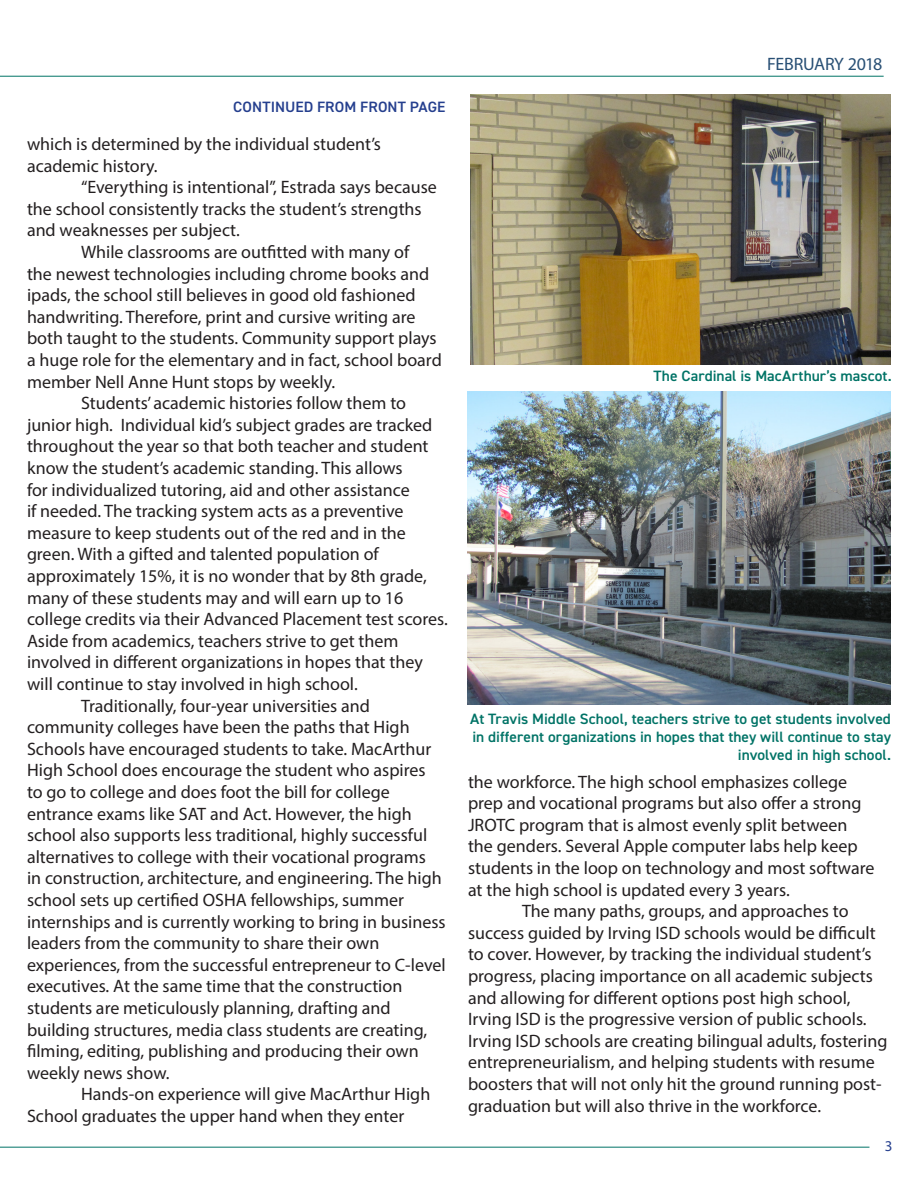
<style>
.page{position:relative;width:918px;height:1188px;background:#fff}
.page>*{position:absolute;margin:0;border:0;box-sizing:border-box;transform-origin:0 0}
.t1{font:18px/21.6px "Myriad Pro";color:#231f20}
.t2{font:18px "Myriad Pro";letter-spacing:-.02em;color:#295075}
.t3{font:600 15px/18px "DIN2014";color:#007366;text-align:right}
.t4{font:600 15px "DIN2014";letter-spacing:.005em;color:#253f8e}
.t5{font:15px "Myriad Pro";color:#253f8e}
</style>
<div class="page">
<hr style="left:0;top:76px;width:884px;height:1px;background:#007366">
<hr style="left:0;top:1147px;width:869px;height:1px;background:#007366">
<img style="left:471px;top:94px;width:420px;height:270px">
<img style="left:468px;top:392px;width:423px;height:313px">
<p class="t4" style="left:233px;top:97px;width:214px">CONTINUED FROM FRONT PAGE</p>
<p class="t1" style="left:27px;top:133px;width:356px">which is determined by the individual student’s academic history.</p>
<p class="t1" style="left:27px;top:176px;width:411px;text-indent:54px">“Everything is intentional”, Estrada says because the school consistently tracks the student’s strengths and weaknesses per subject.</p>
<p class="t1" style="left:27px;top:241px;width:416px;text-indent:54px">While classrooms are outfitted with many of<br>the newest technologies including chrome books and ipads, the school still believes in good old fashioned handwriting. Therefore, print and cursive writing are both taught to the students. Community support plays a huge role for the elementary and in fact, school board member Nell Anne Hunt stops by weekly.</p>
<p class="t1" style="left:27px;top:392px;width:422px;text-indent:54px">Students’ academic histories follow them to junior high. Individual kid’s subject grades are tracked throughout the year so that both teacher and student know the student’s academic standing. This allows<br>for individualized tutoring, aid and other assistance<br>if needed. The tracking system acts as a preventive measure to keep students out of the red and in the green. With a gifted and talented population of approximately 15%, it is no wonder that by 8th grade, many of these students may and will earn up to 16 college credits via their Advanced Placement test scores.<br>Aside from academics, teachers strive to get them involved in different organizations in hopes that they will continue to stay involved in high school.</p>
<p class="t1" style="left:27px;top:694px;width:420px;text-indent:54px">Traditionally, four-year universities and community colleges have been the paths that High Schools have encouraged students to take. MacArthur High School does encourage the student who aspires to go to college and does foot the bill for college entrance exams like SAT and Act. However, the high school also supports less traditional, highly successful alternatives to college with their vocational programs<br>in construction, architecture, and engineering. The high school sets up certified OSHA fellowships, summer internships and is currently working to bring in business leaders from the community to share their own experiences, from the successful entrepreneur to C-level executives. At the same time that the construction students are meticulously planning, drafting and building structures, media class students are creating, filming, editing, publishing and producing their own weekly news show.</p>
<p class="t1" style="left:27px;top:1083px;width:405px;text-indent:54px">Hands-on experience will give MacArthur High<br>School graduates the upper hand when they enter</p>
<p class="t2" style="left:767px;top:53px;width:117px">FEBRUARY 2018</p>
<p class="t3" style="left:653px;top:367px;width:240px">The Cardinal is MacArthur’s mascot.</p>
<p class="t3" style="left:470px;top:709px;width:422px">At Travis Middle School, teachers strive to get students involved in different organizations in hopes that they will continue to stay involved in high school.</p>
<p class="t1" style="left:468px;top:770px;width:408px">the workforce. The high school emphasizes college prep and vocational programs but also offer a strong JROTC program that is almost evenly split between the genders. Several Apple computer labs help keep students in the loop on technology and most software at the high school is updated every 3 years.</p>
<p class="t1" style="left:468px;top:900px;width:421px;text-indent:54px">The many paths, groups, and approaches to success guided by Irving ISD schools would be difficult to cover. However, by tracking the individual student’s progress, placing importance on all academic subjects and allowing for different options post high school, Irving ISD is the progressive version of public schools.<br>Irving ISD schools are creating bilingual adults, fostering entrepreneurialism, and helping students with resume boosters that will not only hit the ground running post&shy;graduation but will also thrive in the workforce.</p>
<p class="t5" style="left:885px;top:1137px;width:9px">3</p>
</div>
